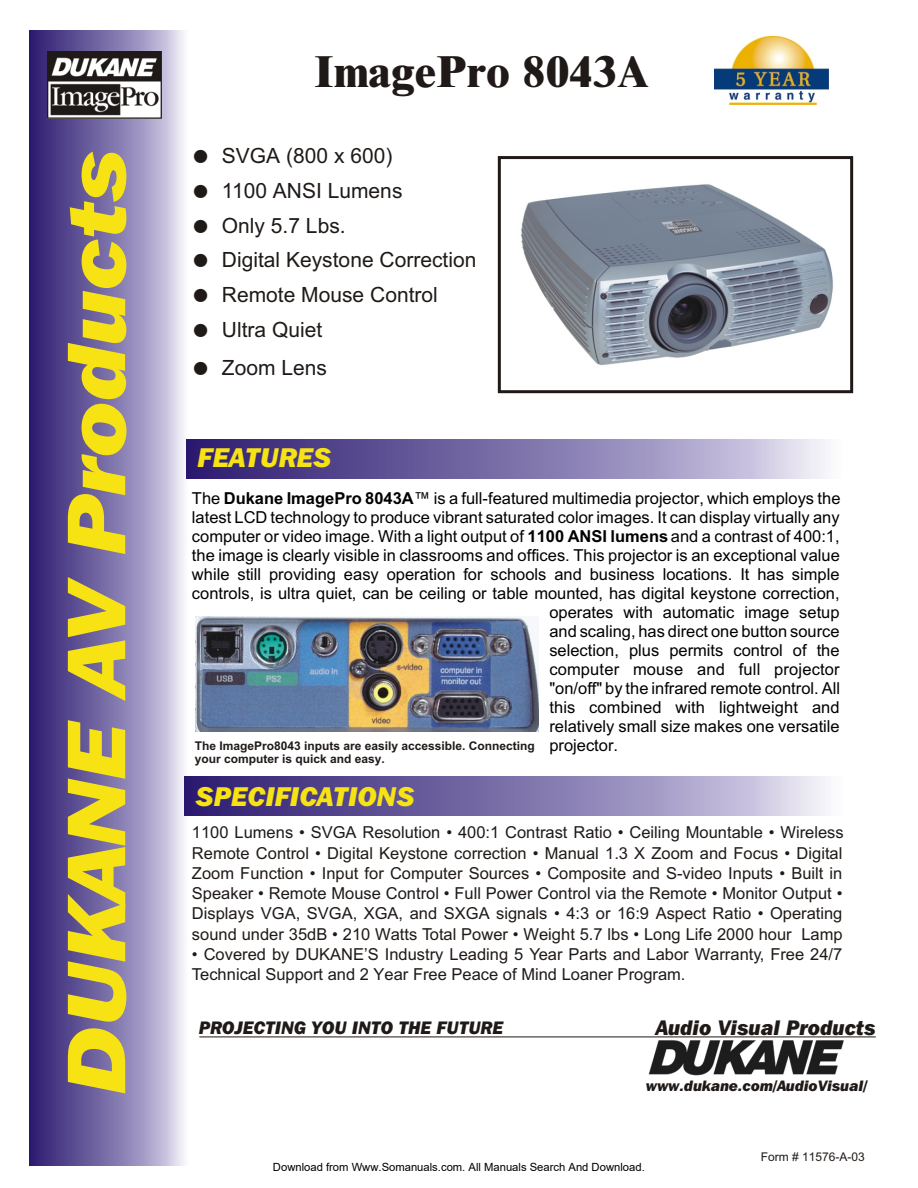
<style>
.page{position:relative;width:918px;height:1188px;background:#fff}
.page>*{position:absolute;margin:0;border:0;box-sizing:border-box;transform-origin:0 0}
.t1{font:82.65px "Frnk Goth ITC Hv It BT";color:#f7e314;scale:1.13 1}
.t2{font:700 45px "Times New Roman MT Extra";color:#1f1a17}
.t3{font:27px "Frnk Goth ITC Hv It BT";color:#f7e314}
.t4{font:21px/34.7px "Arial";color:#1f1a17}
.t5{font:21px "Frnk Goth ITC Hv It BT";color:#1f1a17}
.t6{font:18px "Frnk Goth ITC Hv It BT";color:#1f1a17}
.t7{font:16.5px "Arial";color:#000}
.t8{font:16.5px/20.2px "Arial";color:#1f1a17;text-align:justify}
.t9{font:15px "Frnk Goth ITC Hv It BT";color:#1f1a17}
.t10{font:700 12px/13px "Arial";color:#1f1a17}
.t11{font:12px "Arial";color:#1f1a17}
.t12{font:11.25px "Arial";color:#000}
.s1{font-weight:700}
</style>
<div class="page">
<img style="left:521px;top:184px;width:312px;height:182px">
<img style="left:29px;top:31px;width:160px;height:1134px">
<img style="left:186px;top:439px;width:639px;height:39px">
<img style="left:185px;top:777px;width:641px;height:38px">
<hr style="left:199px;top:1037px;width:677px;height:1px;background:#1f1a17">
<img style="left:715px;top:37px;width:113px;height:67px">
<img style="left:649px;top:1040px;width:194px;height:35px">
<img style="left:48px;top:52px;width:113px;height:66px">
<img style="left:195px;top:616px;width:344px;height:116px">
<div style="left:498px;top:156px;width:355px;height:237px;border:3px solid #1f1a17"></div>
<h1 class="t1" style="left:62px;top:1093px;width:840px;rotate:-90deg">DUKANE AV Products</h1>
<h2 class="t2" style="left:486px;top:56px;width:133px">□ ✔✓</h2>
<p class="t4" style="left:222px;top:140px;width:256px">SVGA (800 x 600)<br>1100 ANSI Lumens<br>Only 5.7 Lbs.<br>Digital Keystone Correction<br>Remote Mouse Control<br>Ultra Quiet</p>
<p class="t4" style="left:222px;top:352px;width:107px">Zoom Lens</p>
<h3 class="t3" style="left:198px;top:447px;width:135px">FEATURES</h3>
<p class="t7" style="left:192px;top:492px;width:650px">The <span class="s1">Dukane ImagePro 8043A</span>™ is a full-featured multimedia projector, which employs the</p>
<p class="t7" style="left:192px;top:511px;width:649px">latest LCD technology to produce vibrant saturated color images. It can display virtually any</p>
<p class="t7" style="left:192px;top:530px;width:649px">computer or video image. With a light output of <span class="s1">1100 ANSI lumens</span> and a contrast of 400:1,</p>
<p class="t7" style="left:192px;top:549px;width:649px">the image is clearly visible in classrooms and offices. This projector is an exceptional value</p>
<p class="t7" style="left:192px;top:568px;width:649px">while still providing easy operation for schools and business locations. It has simple</p>
<p class="t7" style="left:192px;top:587px;width:649px">controls, is ultra quiet, can be ceiling or table mounted, has digital keystone correction,</p>
<p class="t7" style="left:549px;top:606px;width:292px">operates with automatic image setup</p>
<p class="t7" style="left:549px;top:625px;width:292px">and scaling, has direct one button source</p>
<p class="t7" style="left:549px;top:644px;width:292px">selection, plus permits control of the</p>
<p class="t7" style="left:549px;top:663px;width:292px">computer mouse and full projector</p>
<p class="t7" style="left:549px;top:682px;width:292px">"on/off" by the infrared remote control. All</p>
<p class="t7" style="left:549px;top:701px;width:292px">this combined with lightweight and</p>
<p class="t7" style="left:549px;top:720px;width:292px">relatively small size makes one versatile</p>
<p class="t7" style="left:549px;top:739px;width:70px">projector.</p>
<p class="t10" style="left:195px;top:740px;width:342px">The ImagePro8043 inputs are easily accessible. Connecting your computer is quick and easy.</p>
<h3 class="t3" style="left:196px;top:786px;width:220px">SPECIFICATIONS</h3>
<p class="t8" style="left:192px;top:824px;width:653px">1100 Lumens • SVGA Resolution • 400:1 Contrast Ratio • Ceiling Mountable • Wireless Remote Control • Digital Keystone correction • Manual 1.3 X Zoom and Focus • Digital Zoom Function • Input for Computer Sources • Composite and S-video Inputs • Built in Speaker • Remote Mouse Control • Full Power Control via the Remote • Monitor Output • Displays VGA, SVGA, XGA, and SXGA signals • 4:3 or 16:9 Aspect Ratio • Operating sound under 35dB • 210 Watts Total Power • Weight 5.7 lbs • Long Life 2000 hour Lamp</p>
<p class="t8" style="left:192px;top:946px;width:652px">• Covered by DUKANE’S Industry Leading 5 Year Parts and Labor Warranty, Free 24/7<br>Technical Support and 2 Year Free Peace of Mind Loaner Program.</p>
<p class="t6" style="left:199px;top:1021px;width:306px">PROJECTING YOU INTO THE FUTURE</p>
<p class="t5" style="left:656px;top:1019px;width:221px">Audio Visual Products</p>
<p class="t9" style="left:646px;top:1080px;width:223px">www.dukane.com/AudioVisual/</p>
<p class="t12" style="left:273px;top:1160px;width:373px">Download from Www.Somanuals.com. All Manuals Search And Download.</p>
<p class="t11" style="left:761px;top:1153px;width:106px">Form # 11576-A-03</p>
</div>
